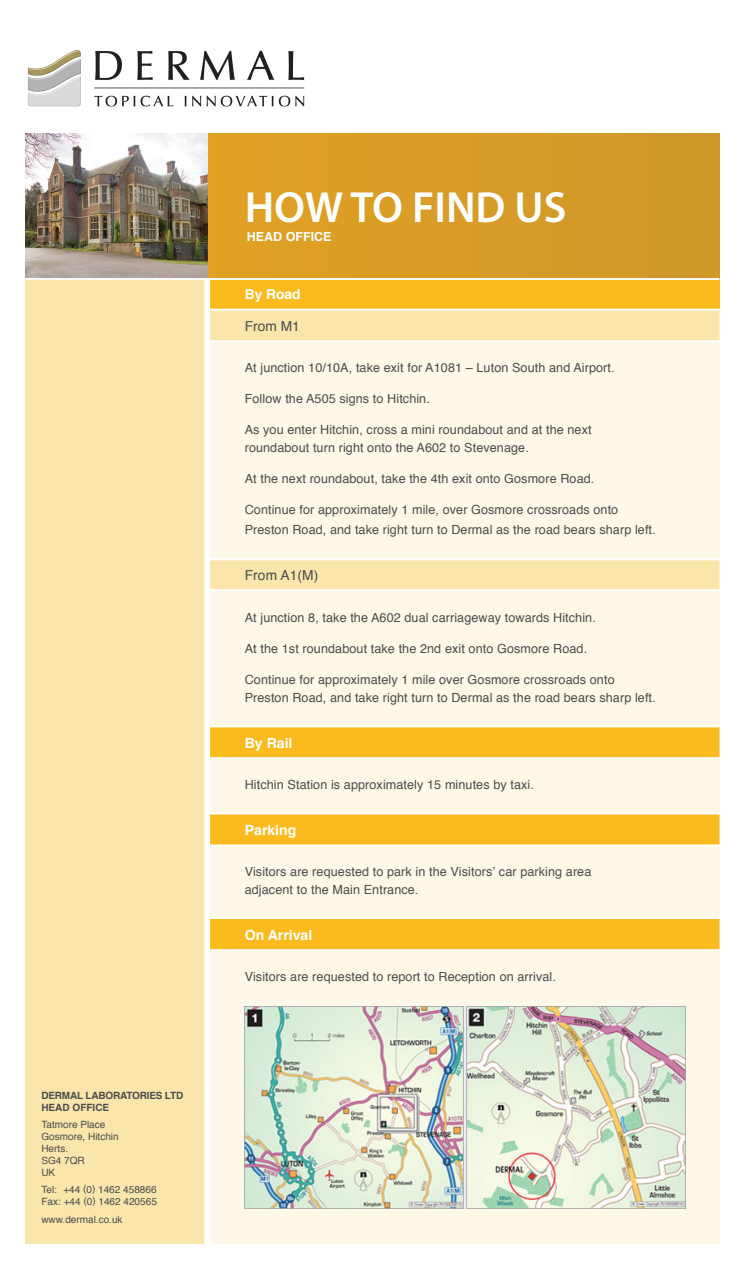
<style>
.page{position:relative;width:745px;height:1271px;background:#fff}
.page>*{position:absolute;margin:0;border:0;box-sizing:border-box;transform-origin:0 0}
.t1{font:600 43.75px "Myriad Pro";color:#fff}
.t2{font:700 14px "Helvetica";color:#fff}
.t3{font:13.75px "Helvetica";letter-spacing:.005em;color:#4b4c4d}
.t4{font:700 13.75px "Helvetica";color:#fff}
.t5{font:12.62px/17.5px "Helvetica";letter-spacing:.005em;color:#4b4c4d}
.t6{font:700 12.5px "Helvetica";color:#fff}
.t7{font:10px/12px "Helvetica";color:#4b4c4d}
.t8{font:700 10px/12px "Helvetica";letter-spacing:-.02em;color:#4b4c4d}
</style>
<div class="page">
<div style="left:206px;top:134px;width:513px;height:144px;background:#d89c27"></div>
<div style="left:25px;top:278px;width:181px;height:965px;background:#fae6ab"></div>
<div style="left:206px;top:278px;width:513px;height:32px;background:#fbba1e"></div>
<div style="left:210px;top:310px;width:509px;height:279px;background:#fae6ab"></div>
<div style="left:206px;top:341px;width:513px;height:218px;background:#fdf8e8"></div>
<div style="left:206px;top:950px;width:513px;height:293px;background:#fdf8e8"></div>
<div style="left:206px;top:591px;width:513px;height:135px;background:#fdf8e8"></div>
<svg style="left:210px;top:727px;width:509px;height:222px;background:#fcde93"></svg>
<img style="left:244px;top:1006px;width:441px;height:202px">
<img style="left:25px;top:134px;width:182px;height:144px">
<hr style="left:25px;top:278px;width:693px;height:2px;background:#fff">
<hr style="left:206px;top:309px;width:513px;height:1px;background:#fff">
<hr style="left:206px;top:340px;width:513px;height:2px;background:#fff">
<hr style="left:206px;top:558px;width:513px;height:2px;background:#fff">
<hr style="left:206px;top:725px;width:513px;height:2px;background:#fff">
<hr style="left:206px;top:757px;width:513px;height:2px;background:#fff">
<hr style="left:206px;top:812px;width:513px;height:2px;background:#fff">
<hr style="left:206px;top:844px;width:513px;height:2px;background:#fff">
<hr style="left:206px;top:917px;width:513px;height:2px;background:#fff">
<hr style="left:206px;top:949px;width:513px;height:2px;background:#fff">
<div style="left:204px;top:280px;width:6px;height:964px;background:#fff"></div>
<img style="left:27px;top:50px;width:278px;height:57px">
<p class="t8" style="left:41px;top:1089px;width:143px">DERMAL LABORATORIES LTD<br>HEAD OFFICE</p>
<p class="t7" style="left:41px;top:1118px;width:79px">Tatmore Place<br>Gosmore, Hitchin<br>Herts.<br>SG4 7QR<br>UK</p>
<p class="t7" style="left:41px;top:1184px;width:117px">Tel: +44 (0) 1462 458866<br>Fax: +44 (0) 1462 420565</p>
<p class="t7" style="left:41px;top:1213px;width:83px">www.dermal.co.uk</p>
<h1 class="t1" style="left:244px;top:179px;width:323px">HOW TO FIND US</h1>
<p class="t6" style="left:246px;top:226px;width:86px">HEAD OFFICE</p>
<p class="t4" style="left:244px;top:283px;width:57px">By Road</p>
<p class="t3" style="left:244px;top:315px;width:57px">From M1</p>
<p class="t5" style="left:244px;top:359px;width:371px">At junction 10/10A, take exit for A1081 – Luton South and Airport.</p>
<p class="t5" style="left:244px;top:390px;width:186px">Follow the A505 signs to Hitchin.</p>
<p class="t5" style="left:244px;top:421px;width:348px">As you enter Hitchin, cross a mini roundabout and at the next roundabout turn right onto the A602 to Stevenage.</p>
<p class="t5" style="left:244px;top:470px;width:351px">At the next roundabout, take the 4th exit onto Gosmore Road.</p>
<p class="t5" style="left:244px;top:500px;width:412px;line-height:20px">Continue for approximately 1 mile, over Gosmore crossroads onto<br>Preston Road, and take right turn to Dermal as the road bears sharp left.</p>
<p class="t3" style="left:244px;top:565px;width:75px">From A1(M)</p>
<p class="t5" style="left:244px;top:609px;width:352px">At junction 8, take the A602 dual carriageway towards Hitchin.</p>
<p class="t5" style="left:244px;top:640px;width:344px">At the 1st roundabout take the 2nd exit onto Gosmore Road.</p>
<p class="t5" style="left:244px;top:671px;width:412px">Continue for approximately 1 mile over Gosmore crossroads onto<br>Preston Road, and take right turn to Dermal as the road bears sharp left.</p>
<p class="t2" style="left:244px;top:731px;width:49px">By Rail</p>
<p class="t5" style="left:244px;top:776px;width:290px">Hitchin Station is approximately 15 minutes by taxi.</p>
<p class="t2" style="left:244px;top:818px;width:53px">Parking</p>
<p class="t5" style="left:244px;top:863px;width:348px">Visitors are requested to park in the Visitors’ car parking area adjacent to the Main Entrance.</p>
<p class="t2" style="left:244px;top:923px;width:69px">On Arrival</p>
<p class="t5" style="left:244px;top:968px;width:312px">Visitors are requested to report to Reception on arrival.</p>
</div>
